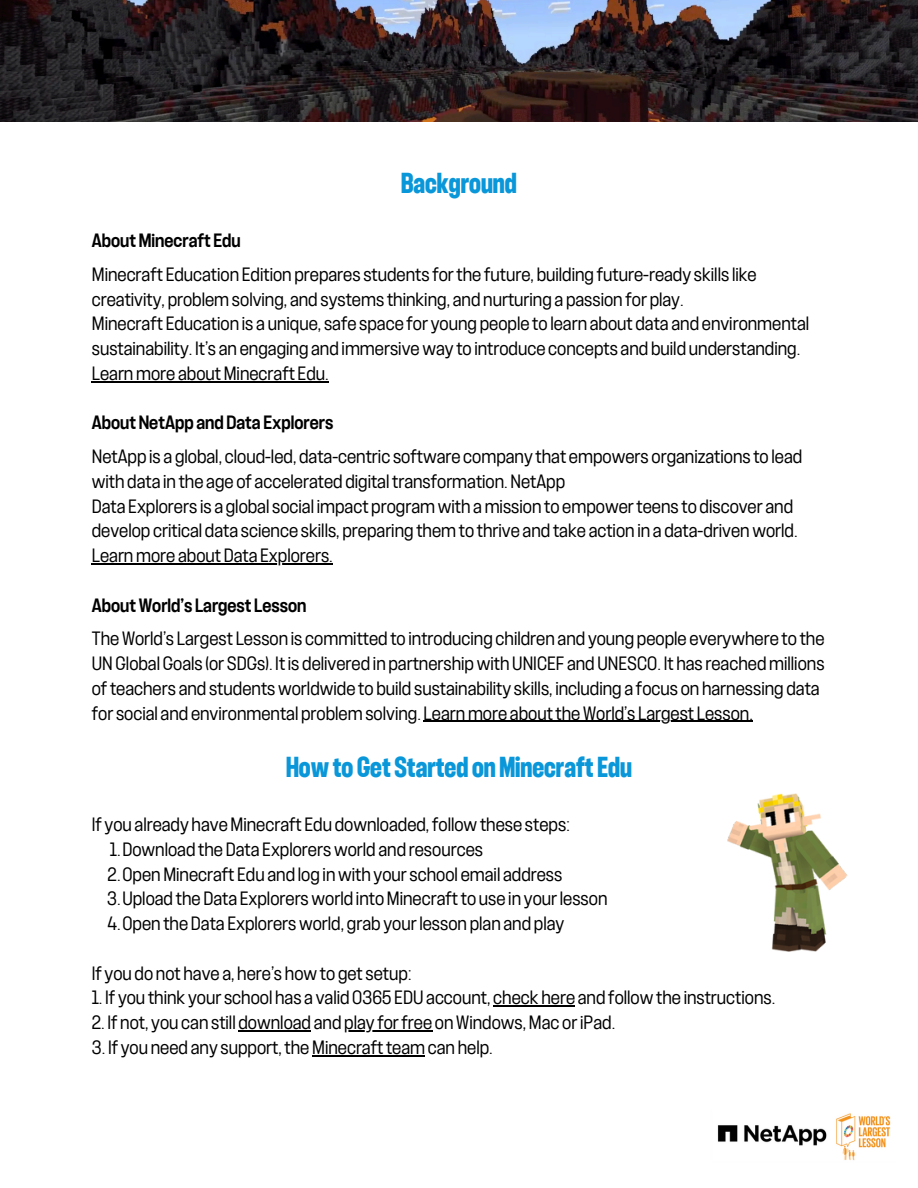
<style>
.page{position:relative;width:918px;height:1188px;background:#fff}
.page>*{position:absolute;margin:0;border:0;box-sizing:border-box;transform-origin:0 0}
.t1{font:700 27px "F37 Judge";color:#0a97d9}
.t2{font:expanded 18px/24.8px "F37 Judge";color:#000}
.t3{font:500 expanded 18px "F37 Judge";color:#000}
.s1{font-weight:500}
</style>
<div class="page">
<img style="left:717px;top:1113px;width:174px;height:48px">
<hr style="left:92px;top:381px;width:237px;height:1px;background:#000">
<hr style="left:92px;top:563px;width:241px;height:1px;background:#000">
<hr style="left:424px;top:721px;width:329px;height:1px;background:#000">
<hr style="left:493px;top:1005px;width:82px;height:2px;background:#000">
<hr style="left:238px;top:1030px;width:73px;height:1px;background:#000">
<hr style="left:344px;top:1030px;width:88px;height:1px;background:#000">
<hr style="left:312px;top:1055px;width:113px;height:1px;background:#000">
<img style="left:0;top:0;width:918px;height:122px">
<img style="left:728px;top:794px;width:120px;height:157px">
<h1 class="t1" style="left:401px;top:171px;width:117px">Background</h1>
<h2 class="t3" style="left:92px;top:232px;width:151px">About Minecraft Edu</h2>
<p class="t2" style="left:92px;top:263px;width:666px">Minecraft Education Edition prepares students forthe future, building future-ready skills like creativity, problem solving, and systems thinking, and nurturing a passion for play.</p>
<p class="t2" style="left:92px;top:312px;width:719px">Minecraft Education is a unique, safe space for young people to learn about data and environmental sustainability. It’s an engaging and immersiveway to introduce concepts and build understanding.<br>Learn more about Minecraft Edu.</p>
<h2 class="t3" style="left:92px;top:415px;width:243px">About NetApp and Data Explorers</h2>
<p class="t2" style="left:92px;top:445px;width:712px">NetApp is a global, cloud-led, data-centric software company that empowers organizations to lead with data in the age of accelerated digitaltransformation. NetApp</p>
<p class="t2" style="left:92px;top:494px;width:707px">Data Explorers is a global social impact program with a mission to empowerteens to discover and develop critical data science skills, preparing them to thrive and take action in a data-drivenworld.</p>
<h2 class="t2" style="left:92px;top:544px;width:243px">Learn more about Data Explorers.</h2>
<h2 class="t2" style="left:92px;top:589px;width:734px;line-height:33.8px"><span class="s1">AboutWorld’s Largest Lesson<br></span>The World’s Largest Lesson is committed to introducing children and young people everywhere to the</h2>
<p class="t2" style="left:92px;top:652px;width:734px">UN Global Goals (or SDGs). Itis delivered in partnershipwith UNICEF and UNESCO. It has reached millions ofteachers and studentsworldwide to build sustainability skills, including a focus on harnessing data for social and environmental problem solving. Learn more aboutthe World’s Largest Lesson.</p>
<h1 class="t1" style="left:286px;top:755px;width:347px">Howto Get Started onMinecraftEdu</h1>
<h1 class="t2" style="left:110px;top:813px;width:462px;text-indent:-18px">If you already have Minecraft Edu downloaded,followthese steps:<br>1.Download the Data Explorersworld and resources</h1>
<p class="t2" style="left:108px;top:862px;width:456px">2.Open Minecraft Edu and log inwith your school email address</p>
<p class="t2" style="left:107px;top:887px;width:502px">3.Upload the Data Explorersworld into Minecraftto use in yourlesson</p>
<p class="t2" style="left:107px;top:912px;width:458px">4.Open the Data Explorersworld, grab yourlesson plan and play</p>
<p class="t2" style="left:92px;top:961px;width:322px">If you do not have a, here’s howto get setup:</p>
<p class="t2" style="left:92px;top:986px;width:685px">1. If you think your school has a valid O365 EDU account, check here and followthe instructions.</p>
<p class="t2" style="left:92px;top:1011px;width:525px">2. If not, you can still download and play forfree on Windows, Mac oriPad.</p>
<p class="t2" style="left:92px;top:1036px;width:403px">3. If you need any support,the Minecraftteam can help.</p>
</div>
